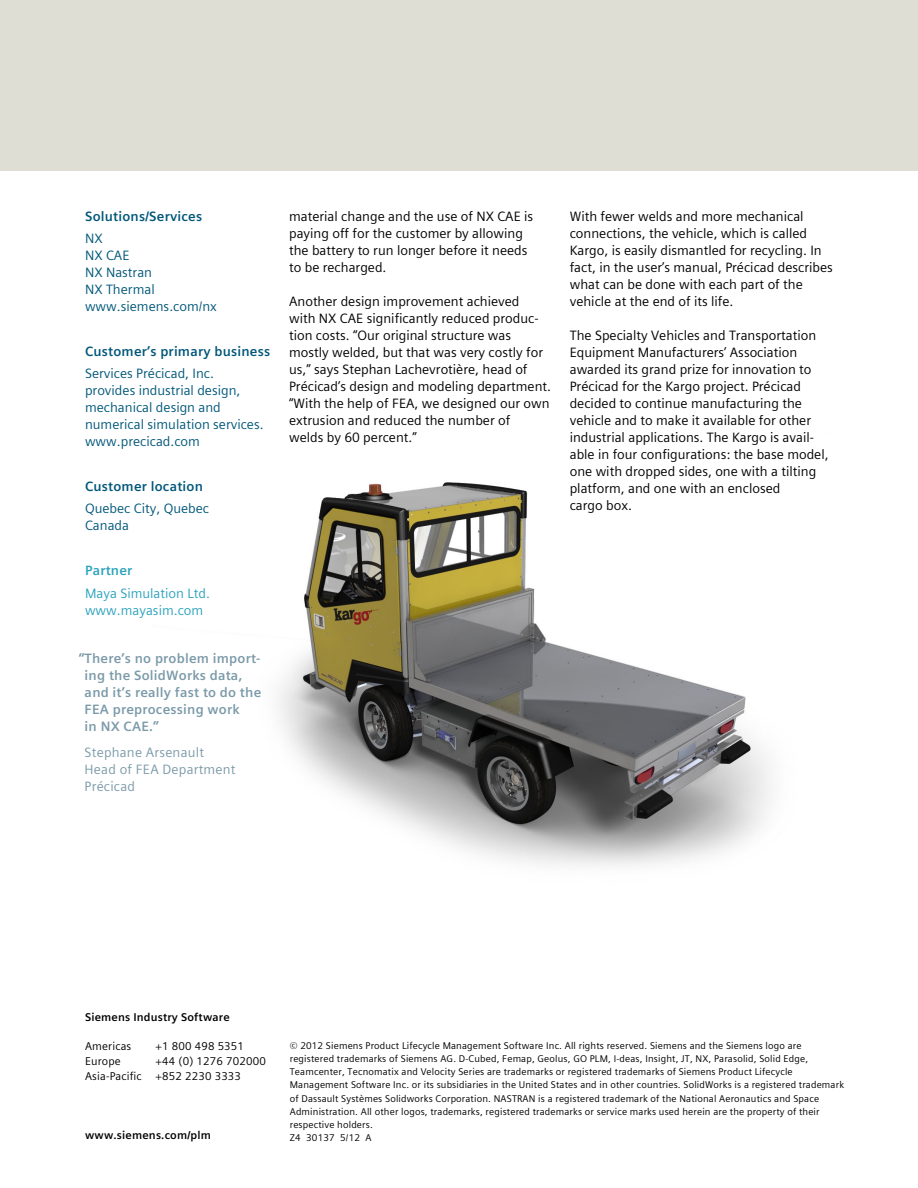
<style>
.page{position:relative;width:918px;height:1188px;background:#fff}
.page>*{position:absolute;margin:0;border:0;box-sizing:border-box;transform-origin:0 0}
.t1{font:13.5px/17px "Siemens Sans Global";color:#000}
.t2{font:13.5px/17px "Siemens Sans Global";color:#005779}
.t3{font:700 13.5px/17px "Siemens Sans Global";letter-spacing:.015em;color:#7b9aa9}
.t4{font:700 13.5px "Siemens Sans Global";letter-spacing:.015em;color:#005779}
.t5{font:13.5px/17px "Siemens Sans Global";letter-spacing:.015em;color:#7b9aa9}
.t6{font:13.5px/17px "Siemens Sans Global";color:#2ca3bc}
.t7{font:700 13.5px "Siemens Sans Global";letter-spacing:.015em;color:#2ca3bc}
.t8{font:11.25px/14.9px "Siemens Sans Global";letter-spacing:.015em;color:#000}
.t9{font:700 11.25px "Siemens Sans Global";letter-spacing:.015em;color:#000}
.t10{font:9.75px/13px "Siemens Sans Global";letter-spacing:.015em;color:#000}
</style>
<div class="page">
<img style="left:278px;top:482px;width:493px;height:384px">
<div style="left:0;top:0;width:918px;height:170px;background:#dfded5"></div>
<p class="t4" style="left:85px;top:205px;width:119px">Solutions/Services</p>
<p class="t2" style="left:85px;top:230px;width:133px">NX<br>NX CAE<br>NX Nastran<br>NX Thermal www.siemens.com/nx</p>
<p class="t4" style="left:85px;top:341px;width:187px">Customer’s primary business</p>
<p class="t2" style="left:85px;top:365px;width:180px">Services Précicad, Inc. provides industrial design, mechanical design and numerical simulation services. www.precicad.com</p>
<p class="t4" style="left:85px;top:476px;width:119px">Customer location</p>
<p class="t2" style="left:85px;top:500px;width:126px">Quebec City, Quebec<br>Canada</p>
<p class="t7" style="left:85px;top:560px;width:49px">Partner</p>
<p class="t6" style="left:85px;top:585px;width:126px">Maya Simulation Ltd. www.mayasim.com</p>
<p class="t3" style="left:85px;top:650px;width:178px;text-indent:-6px">“There’s no problem import&shy;ing the SolidWorks data, and it’s really fast to do the<br>FEA preprocessing work<br>in NX CAE.”</p>
<p class="t5" style="left:85px;top:744px;width:152px">Stephane Arsenault<br>Head of FEA Department<br>Précicad</p>
<p class="t1" style="left:289px;top:207px;width:246px">material change and the use of NX CAE is paying off for the customer by allowing the battery to run longer before it needs to be recharged.</p>
<p class="t1" style="left:289px;top:293px;width:264px">Another design improvement achieved<br>with NX CAE significantly reduced produc&shy;tion costs. “Our original structure was mostly welded, but that was very costly for us,” says Stephan Lachevrotière, head of Précicad’s design and modeling department. “With the help of FEA, we designed our own extrusion and reduced the number of<br>welds by 60 percent.”</p>
<p class="t1" style="left:570px;top:208px;width:265px">With fewer welds and more mechanical connections, the vehicle, which is called Kargo, is easily dismantled for recycling. In fact, in the user’s manual, Précicad describes what can be done with each part of the vehicle at the end of its life.</p>
<p class="t1" style="left:570px;top:327px;width:260px">The Specialty Vehicles and Transportation Equipment Manufacturers’ Association awarded its grand prize for innovation to Précicad for the Kargo project. Précicad decided to continue manufacturing the vehicle and to make it available for other industrial applications. The Kargo is avail&shy;able in four configurations: the base model, one with dropped sides, one with a tilting platform, and one with an enclosed<br>cargo box.</p>
<p class="t9" style="left:85px;top:1008px;width:146px">Siemens Industry Software</p>
<p class="t8" style="left:85px;top:1039px;width:48px">Americas</p>
<p class="t8" style="left:156px;top:1039px;width:90px">+1 800 498 5351</p>
<p class="t8" style="left:85px;top:1054px;width:37px">Europe</p>
<p class="t10" style="left:290px;top:1040px;width:556px">© 2012 Siemens Product Lifecycle Management Software Inc. All rights reserved. Siemens and the Siemens logo are registered trademarks of Siemens AG. D-Cubed, Femap, Geolus, GO PLM, I-deas, Insight, JT, NX, Parasolid, Solid Edge, Teamcenter, Tecnomatix and Velocity Series are trademarks or registered trademarks of Siemens Product Lifecycle Management Software Inc. or its subsidiaries in the United States and in other countries. SolidWorks is a registered trademark of Dassault Systèmes Solidworks Corporation. NASTRAN is a registered trademark of the National Aeronautics and Space Administration. All other logos, trademarks, registered trademarks or service marks used herein are the property of their respective holders.</p>
<p class="t8" style="left:85px;top:1054px;width:182px;text-indent:71px">+44 (0) 1276 702000<br>Asia-Pacific +852 2230 3333</p>
<p class="t9" style="left:85px;top:1126px;width:127px">www.siemens.com/plm</p>
<p class="t10" style="left:290px;top:1131px;width:83px">Z4 30137 5/12 A</p>
</div>
